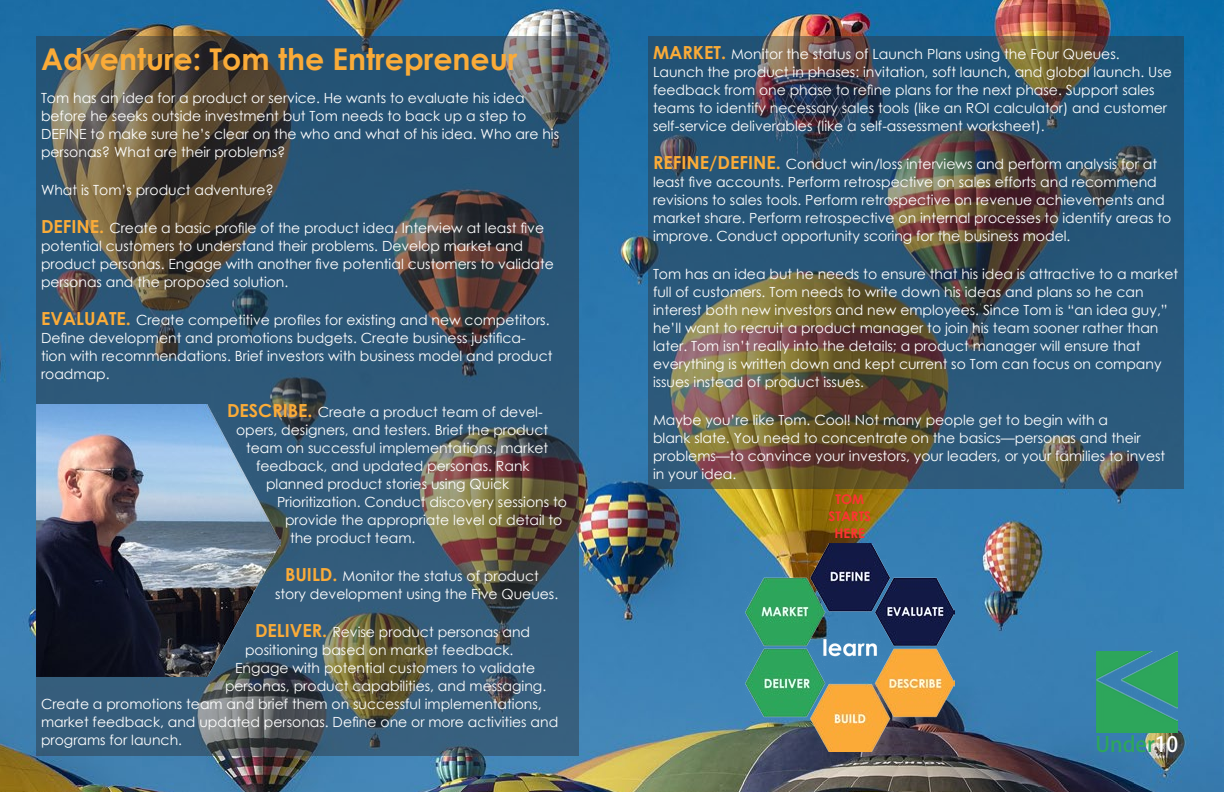
<style>
.page{position:relative;width:1224px;height:792px;background:#fff}
.page>*{position:absolute;margin:0;border:0;box-sizing:border-box;transform-origin:0 0}
.Larger_heading{font:700 30px "Century Gothic";color:#faab38}
.Heading{font:500 21px "Koz Go Pro";color:#2da65b}
.t1{font:14px/18px "Century Gothic";color:#fff}
.t2{font:700 13.3px/17.1px "Century Gothic";color:#f33;text-align:center}
.s1{font-weight:700;font-size:18px;color:#faab38}
.s2{color:#fff}
</style>
<div class="page">
<img style="left:0;top:0;width:1224px;height:792px">
<img style="left:648px;top:36px;width:536px;height:452px">
<img style="left:36px;top:36px;width:543px;height:720px">
<img style="left:1096px;top:651px;width:82px;height:81px">
<img style="left:745px;top:544px;width:209px;height:208px">
<img style="left:36px;top:404px;width:245px;height:273px">
<p class="Larger_heading" style="left:41px;top:36px;width:478px">Adventure: Tom the Entrepreneur</p>
<p class="t1" style="left:41px;top:88px;width:520px">Tom has an idea for a product or service. He wants to evaluate his idea before he seeks outside investment but Tom needs to back up a step to DEFINE to make sure he’s clear on the who and what of his idea. Who are his personas? What are their problems?</p>
<p class="t1" style="left:41px;top:180px;width:234px">What is Tom’s product adventure?</p>
<p class="t1" style="left:41px;top:218px;width:515px"><span class="s1">DEFINE.</span> Create a basic profile of the product idea. Interview at least five potential customers to understand their problems. Develop market and product personas. Engage with another five potential customers to validate personas and the proposed solution.</p>
<p class="t1" style="left:41px;top:310px;width:513px"><span class="s1">EVALUATE.</span> Create competitive profiles for existing and new competitors.<br>Define development and promotions budgets. Create business justifica&shy;tion with recommendations. Brief investors with business model and product roadmap.</p>
<p class="t1" style="left:227px;top:402px;width:317px"><span class="s1">DESCRIBE.</span> Create a product team of devel-</p>
<p class="t1" style="left:236px;top:420px;width:314px">opers, designers, and testers. Brief the product</p>
<p class="t1" style="left:246px;top:438px;width:304px">team on successful implementations, market</p>
<p class="t1" style="left:256px;top:456px;width:275px">feedback, and updated personas. Rank</p>
<p class="t1" style="left:266px;top:474px;width:245px">planned product stories using Quick</p>
<p class="t1" style="left:277px;top:492px;width:292px">Prioritization. Conduct discovery sessions to</p>
<p class="t1" style="left:285px;top:510px;width:279px">provide the appropriate level of detail to</p>
<p class="t1" style="left:290px;top:528px;width:127px">the product team.</p>
<p class="t1" style="left:275px;top:566px;width:285px;text-indent:10px"><span class="s1">BUILD.</span> Monitor the status of product story development using the Five Queues.</p>
<p class="t1" style="left:255px;top:622px;width:277px"><span class="s1">DELIVER.</span> Revise product personas and</p>
<p class="t1" style="left:245px;top:640px;width:270px">positioning based on market feedback.</p>
<p class="t1" style="left:235px;top:658px;width:302px">Engage with potential customers to validate</p>
<p class="t1" style="left:225px;top:676px;width:323px">personas, product capabilities, and messaging.</p>
<p class="t1" style="left:41px;top:694px;width:502px">Create a promotions team and brief them on successful implementations,</p>
<p class="t1" style="left:41px;top:712px;width:519px">market feedback, and updated personas. Define one or more activities and</p>
<p class="t1" style="left:41px;top:730px;width:143px">programs for launch.</p>
<p class="t1" style="left:653px;top:45px;width:520px"><span class="s1">MARKET.</span> Monitor the status of Launch Plans using the Four Queues.<br>Launch the product in phases: invitation, soft launch, and global launch. Use feedback from one phase to refine plans for the next phase. Support sales teams to identify necessary sales tools (like an ROI calculator) and customer self-service deliverables (like a self-assessment worksheet).</p>
<p class="t1" style="left:653px;top:155px;width:520px"><span class="s1">REFINE/DEFINE.</span> Conduct win/loss interviews and perform analysis for at least five accounts. Perform retrospective on sales efforts and recommend revisions to sales tools. Perform retrospective on revenue achievements and market share. Perform retrospective on internal processes to identify areas to improve. Conduct opportunity scoring for the business model.</p>
<p class="t1" style="left:653px;top:265px;width:527px">Tom has an idea but he needs to ensure that his idea is attractive to a market full of customers. Tom needs to write down his ideas and plans so he can interest both new investors and new employees. Since Tom is “an idea guy,” he’ll want to recruit a product manager to join his team sooner rather than later. Tom isn’t really into the details; a product manager will ensure that everything is written down and kept current so Tom can focus on company issues instead of product issues.</p>
<p class="t1" style="left:653px;top:411px;width:514px">Maybe you’re like Tom. Cool! Not many people get to begin with a<br>blank slate. You need to concentrate on the basics—personas and their problems—to convince your investors, your leaders, or your families to invest in your idea.</p>
<p class="t2" style="left:829px;top:490px;width:44px">TOM<br>STARTS<br>HERE</p>
<p class="Heading" style="left:1096px;top:731px;width:84px">Under<span class="s2">10</span></p>
</div>
